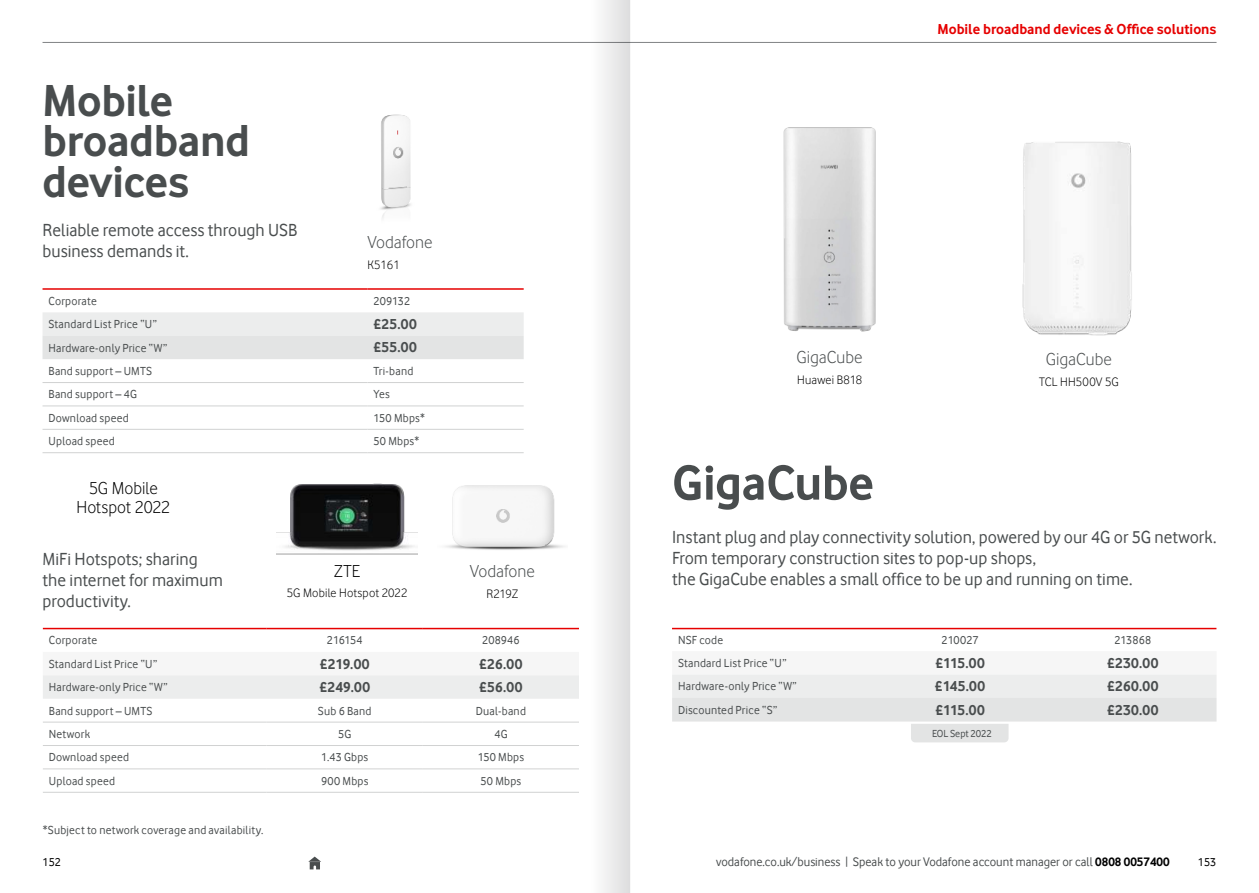
<style>
.page{position:relative;width:1259px;height:893px;background:#fff}
.page>*{position:absolute;margin:0;border:0;box-sizing:border-box;transform-origin:0 0}
.t1{font:700 51px "Vodafone Rg";letter-spacing:-.01em;color:#494d4e}
.t2{font:700 46.5px/40.5px "Vodafone Rg";letter-spacing:-.005em;color:#494d4e}
.t3{font:18px/21px "Vodafone Rg";color:#494d4e}
.t4{font:18px "Vodafone Lt";color:#494d4e}
.t5{font:18px/19.5px "Vodafone Lt";color:#000;text-align:center}
.t6{font:700 15px "Vodafone Rg";letter-spacing:.02em;color:#494d4e}
.t7{font:700 15px "Vodafone Rg";color:#e60000}
.t8{font:12.75px "Vodafone Rg";color:#494d4e}
.t9{font:12.75px "Vodafone Lt";letter-spacing:.01em;color:#000}
.t10{font:12px "Vodafone Rg";letter-spacing:.02em;color:#494d4e}
.t11{font:12px "Vodafone Rg";color:#000}
.t12{font:10.5px "Vodafone Rg";letter-spacing:-.005em;color:#494d4e}
.s1{font-weight:700;color:#000}
</style>
<div class="page">
<hr style="left:43px;top:42px;width:1173px;height:1px;background:#808284">
<svg style="left:43px;top:312px;width:481px;height:94px"></svg>
<hr style="left:43px;top:288px;width:324px;height:2px;background:#e60000">
<hr style="left:367px;top:288px;width:157px;height:2px;background:#e60000">
<hr style="left:367px;top:382px;width:157px;height:1px;background:#d1d2d2">
<hr style="left:367px;top:406px;width:157px;height:1px;background:#d1d2d2">
<hr style="left:367px;top:429px;width:157px;height:1px;background:#d1d2d2">
<hr style="left:367px;top:452px;width:157px;height:1px;background:#d1d2d2">
<hr style="left:43px;top:382px;width:324px;height:1px;background:#d1d2d2">
<hr style="left:43px;top:406px;width:324px;height:1px;background:#d1d2d2">
<hr style="left:43px;top:429px;width:324px;height:1px;background:#d1d2d2">
<hr style="left:43px;top:452px;width:324px;height:1px;background:#d1d2d2">
<svg style="left:267px;top:629px;width:311px;height:163px"></svg>
<div style="left:43px;top:652px;width:535px;height:47px;background:#f1f1f1"></div>
<hr style="left:267px;top:722px;width:156px;height:1px;background:#d1d2d2">
<hr style="left:423px;top:722px;width:156px;height:1px;background:#d1d2d2">
<hr style="left:267px;top:745px;width:156px;height:1px;background:#d1d2d2">
<hr style="left:423px;top:745px;width:156px;height:1px;background:#d1d2d2">
<hr style="left:267px;top:769px;width:156px;height:1px;background:#d1d2d2">
<hr style="left:423px;top:769px;width:156px;height:1px;background:#d1d2d2">
<hr style="left:267px;top:792px;width:156px;height:1px;background:#d1d2d2">
<hr style="left:423px;top:792px;width:156px;height:1px;background:#d1d2d2">
<hr style="left:43px;top:628px;width:224px;height:1px;background:#e60000">
<hr style="left:267px;top:628px;width:156px;height:1px;background:#e60000">
<hr style="left:423px;top:628px;width:156px;height:1px;background:#e60000">
<hr style="left:43px;top:722px;width:224px;height:1px;background:#d1d2d2">
<hr style="left:43px;top:745px;width:224px;height:1px;background:#d1d2d2">
<hr style="left:43px;top:769px;width:224px;height:1px;background:#d1d2d2">
<hr style="left:43px;top:792px;width:224px;height:1px;background:#d1d2d2">
<svg style="left:672px;top:629px;width:544px;height:113px"></svg>
<hr style="left:672px;top:628px;width:544px;height:1px;background:#e60000">
<img style="left:783px;top:127px;width:93px;height:205px">
<img style="left:1022px;top:141px;width:110px;height:195px">
<img style="left:380px;top:114px;width:31px;height:104px">
<img style="left:445px;top:485px;width:120px;height:65px">
<img style="left:276px;top:483px;width:142px;height:72px">
<svg style="left:308px;top:856px;width:13px;height:13px"></svg>
<img style="left:578px;top:0;width:52px;height:893px">
<h2 class="t2" style="left:43px;top:82px;width:209px">Mobile broadband devices</h2>
<h3 class="t3" style="left:43px;top:220px;width:256px">Reliable remote access through USB business demands it.</h3>
<h3 class="t4" style="left:367px;top:234px;width:66px">Vodafone</h3>
<p class="t9" style="left:367px;top:259px;width:34px">K5161</p>
<p class="t10" style="left:49px;top:296px;width:50px">Corporate</p>
<p class="t10" style="left:373px;top:296px;width:38px">209132</p>
<p class="t10" style="left:49px;top:319px;width:110px">Standard List Price “U”</p>
<p class="t6" style="left:373px;top:318px;width:45px">£25.00</p>
<p class="t10" style="left:49px;top:342px;width:120px">Hardware-only Price “W”</p>
<p class="t6" style="left:373px;top:341px;width:45px">£55.00</p>
<p class="t10" style="left:49px;top:366px;width:105px">Band support – UMTS</p>
<p class="t10" style="left:373px;top:366px;width:41px">Tri-band</p>
<p class="t10" style="left:49px;top:389px;width:90px">Band support – 4G</p>
<p class="t10" style="left:373px;top:389px;width:18px">Yes</p>
<p class="t10" style="left:49px;top:413px;width:82px">Download speed</p>
<p class="t10" style="left:373px;top:413px;width:53px">150 Mbps*</p>
<p class="t10" style="left:49px;top:436px;width:68px">Upload speed</p>
<p class="t10" style="left:373px;top:436px;width:47px">50 Mbps*</p>
<h3 class="t5" style="left:76px;top:479px;width:95px">5G Mobile<br>Hotspot 2022</h3>
<h3 class="t3" style="left:43px;top:550px;width:182px">MiFi Hotspots; sharing the internet for maximum productivity.</h3>
<p class="t10" style="left:49px;top:635px;width:50px">Corporate</p>
<p class="t10" style="left:327px;top:635px;width:37px">216154</p>
<p class="t10" style="left:482px;top:635px;width:39px">208946</p>
<p class="t10" style="left:49px;top:659px;width:110px">Standard List Price “U”</p>
<p class="t6" style="left:320px;top:657px;width:51px">£219.00</p>
<p class="t6" style="left:479px;top:657px;width:45px">£26.00</p>
<p class="t10" style="left:49px;top:682px;width:120px">Hardware-only Price “W”</p>
<p class="t6" style="left:319px;top:680px;width:52px">£249.00</p>
<p class="t6" style="left:479px;top:680px;width:45px">£56.00</p>
<p class="t10" style="left:49px;top:705px;width:105px">Band support – UMTS</p>
<p class="t10" style="left:318px;top:705px;width:55px">Sub 6 Band</p>
<p class="t10" style="left:476px;top:705px;width:52px">Dual-band</p>
<p class="t10" style="left:49px;top:729px;width:43px">Network</p>
<p class="t10" style="left:338px;top:729px;width:15px">5G</p>
<p class="t10" style="left:494px;top:729px;width:15px">4G</p>
<p class="t10" style="left:49px;top:752px;width:82px">Download speed</p>
<p class="t10" style="left:321px;top:752px;width:48px">1.43 Gbps</p>
<p class="t10" style="left:478px;top:752px;width:48px">150 Mbps</p>
<p class="t10" style="left:49px;top:776px;width:68px">Upload speed</p>
<p class="t10" style="left:321px;top:776px;width:49px">900 Mbps</p>
<p class="t10" style="left:480px;top:776px;width:42px">50 Mbps</p>
<h3 class="t4" style="left:470px;top:563px;width:66px">Vodafone</h3>
<p class="t9" style="left:486px;top:589px;width:33px">R219Z</p>
<h3 class="t5" style="left:334px;top:562px;width:28px">ZTE</h3>
<p class="t9" style="left:287px;top:587px;width:122px">5G Mobile Hotspot 2022</p>
<p class="t10" style="left:43px;top:825px;width:222px">*Subject to network coverage and availability.</p>
<p class="t7" style="left:937px;top:20px;width:280px">Mobile broadband devices &amp; Office solutions</p>
<h3 class="t4" style="left:796px;top:349px;width:68px">GigaCube</h3>
<p class="t9" style="left:797px;top:375px;width:66px">Huawei B818</p>
<h1 class="t1" style="left:672px;top:461px;width:203px">GigaCube</h1>
<h3 class="t4" style="left:1046px;top:352px;width:68px">GigaCube</h3>
<p class="t9" style="left:1039px;top:377px;width:81px">TCL HH500V 5G</p>
<h3 class="t3" style="left:672px;top:528px;width:546px">Instant plug and play connectivity solution, powered by our 4G or 5G network.<br>From temporary construction sites to pop-up shops,<br>the GigaCube enables a small office to be up and running on time.</h3>
<p class="t10" style="left:678px;top:634px;width:47px">NSF code</p>
<p class="t10" style="left:941px;top:634px;width:38px">210027</p>
<p class="t10" style="left:1114px;top:634px;width:38px">213868</p>
<p class="t10" style="left:678px;top:658px;width:110px">Standard List Price “U”</p>
<p class="t6" style="left:935px;top:656px;width:51px">£115.00</p>
<p class="t6" style="left:1107px;top:656px;width:53px">£230.00</p>
<p class="t10" style="left:678px;top:681px;width:120px">Hardware-only Price “W”</p>
<p class="t6" style="left:935px;top:680px;width:52px">£145.00</p>
<p class="t6" style="left:1107px;top:680px;width:53px">£260.00</p>
<p class="t10" style="left:678px;top:705px;width:101px">Discounted Price “S”</p>
<p class="t6" style="left:935px;top:703px;width:51px">£115.00</p>
<p class="t6" style="left:1107px;top:703px;width:53px">£230.00</p>
<p class="t12" style="left:932px;top:729px;width:61px">EOL Sept 2022</p>
<p class="t11" style="left:43px;top:857px;width:20px">152</p>
<p class="t8" style="left:716px;top:857px;width:455px">vodafone.co.uk/business | Speak to your Vodafone account manager or call <span class="s1">0808 0057400</span></p>
<p class="t11" style="left:1198px;top:857px;width:20px">153</p>
</div>
